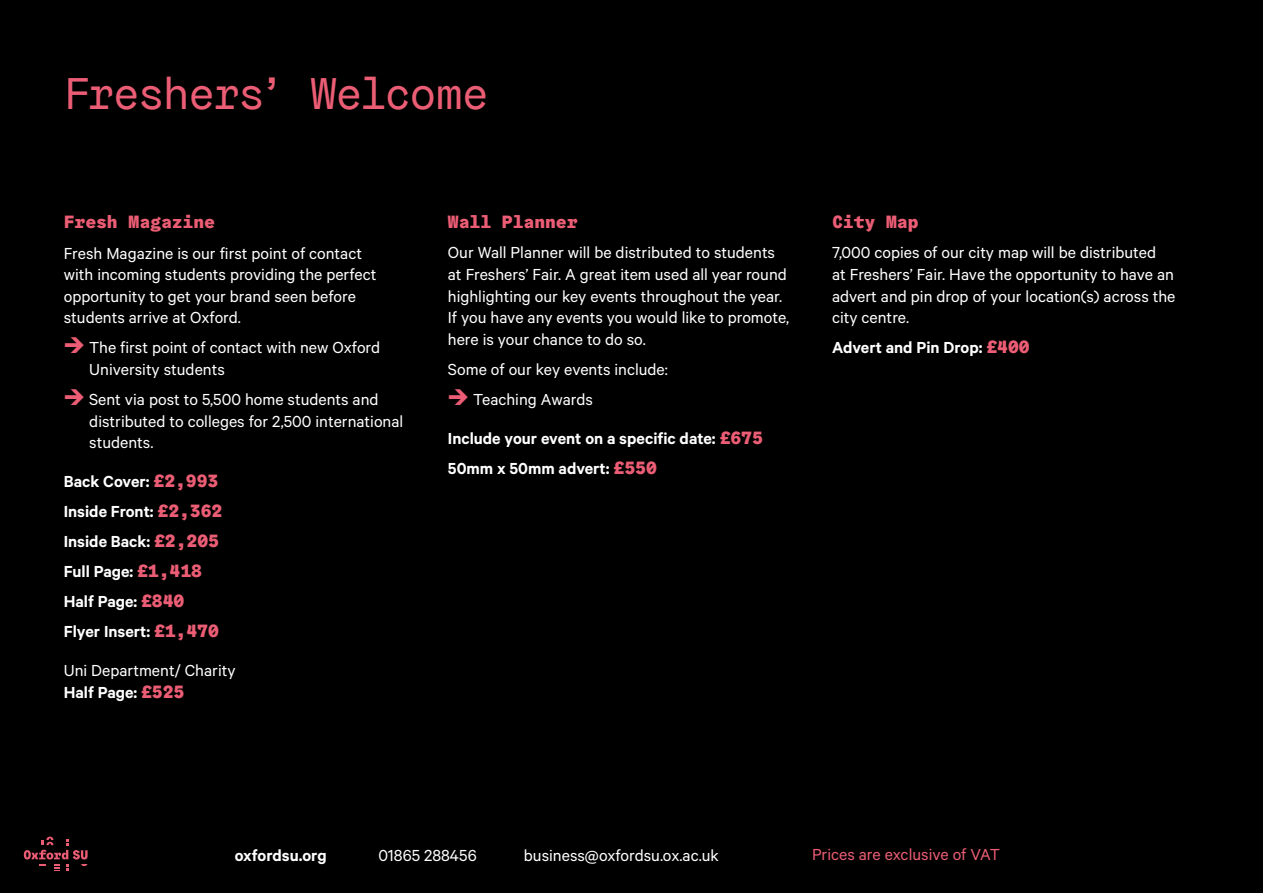
<style>
.page{position:relative;width:1263px;height:893px;background:#000}
.page>*{position:absolute;margin:0;border:0;box-sizing:border-box;transform-origin:0 0}
.t1{font:45px "Graebenbach Mono";letter-spacing:-.045em;color:#eb5d74}
.t2{font:18px/21.6px "Calibre";color:#fff}
.t3{font:600 18px/30.2px "Calibre";color:#fff}
.t4{font:900 18px "Graebenbach Mono";color:#eb5d74}
.t5{font:18px "Calibre";color:#eb5d74}
.s1{font-family:"Travelcons";color:#eb5d74}
.s2{font-family:"Graebenbach Mono";font-weight:900;color:#eb5d74}
.s3{font-weight:600}
</style>
<div class="page">
<svg style="left:24px;top:837px;width:64px;height:34px"></svg>
<h1 class="t1" style="left:64px;top:65px;width:427px">Freshers’ Welcome</h1>
<p class="t4" style="left:64px;top:210px;width:153px">Fresh Magazine</p>
<p class="t2" style="left:64px;top:241px;width:314px">Fresh Magazine is our first point of contact with incoming students providing the perfect opportunity to get your brand seen before students arrive at Oxford.</p>
<p class="t2" style="left:89px;top:336px;width:292px;text-indent:-26px"><span class="s1">1</span> The first point of contact with new Oxford<br>University students</p>
<p class="t2" style="left:89px;top:388px;width:315px;text-indent:-26px"><span class="s1">1</span> Sent via post to 5,500 home students and distributed to colleges for 2,500 international students.</p>
<p class="t3" style="left:64px;top:466px;width:160px">Back Cover: <span class="s2">£2,993<br></span>Inside Front: <span class="s2">£2,362<br></span>Inside Back: <span class="s2">£2,205<br></span>Full Page: <span class="s2">£1,418<br></span>Half Page: <span class="s2">£840<br></span>Flyer Insert: <span class="s2">£1,470</span></p>
<p class="t2" style="left:64px;top:659px;width:173px">Uni Department/ Charity<br><span class="s3">Half Page:</span> <span class="s2">£525</span></p>
<p class="t4" style="left:448px;top:210px;width:131px">Wall Planner</p>
<p class="t2" style="left:448px;top:241px;width:343px">Our Wall Planner will be distributed to students at Freshers’ Fair. A great item used all year round highlighting our key events throughout the year.<br>If you have any events you would like to promote, here is your chance to do so.</p>
<p class="t2" style="left:448px;top:354px;width:221px;line-height:30.2px">Some of our key events include:<br><span class="s1">1</span> Teaching Awards</p>
<p class="t3" style="left:448px;top:422px;width:316px">Include your event on a specific date: <span class="s2">£675<br></span>50mm x 50mm advert: <span class="s2">£550</span></p>
<p class="t4" style="left:832px;top:210px;width:88px">City Map</p>
<p class="t2" style="left:832px;top:241px;width:345px">7,000 copies of our city map will be distributed<br>at Freshers’ Fair. Have the opportunity to have an advert and pin drop of your location(s) across the city centre.</p>
<p class="t3" style="left:832px;top:332px;width:199px">Advert and Pin Drop: <span class="s2">£400</span></p>
<p class="t3" style="left:235px;top:839px;width:93px">oxfordsu.org</p>
<p class="t2" style="left:378px;top:844px;width:100px">01865 288456</p>
<p class="t2" style="left:524px;top:844px;width:196px">business@oxfordsu.ox.ac.uk</p>
<p class="t5" style="left:812px;top:843px;width:190px">Prices are exclusive of VAT</p>
</div>
